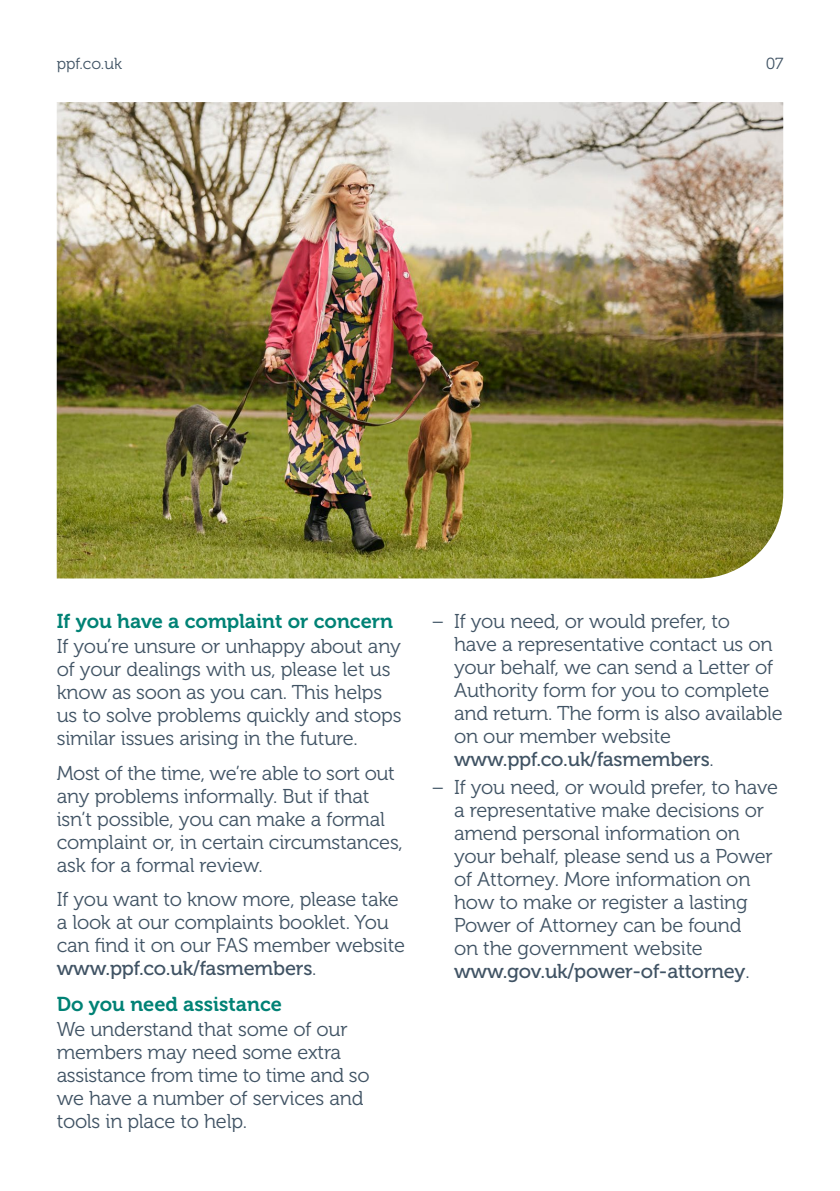
<style>
.page{position:relative;width:840px;height:1191px;background:#fff}
.page>*{position:absolute;margin:0;border:0;box-sizing:border-box;transform-origin:0 0}
.t1{font:20px/23px "Museo 300";letter-spacing:-.01em;color:#405364}
.t2{font:20px "Museo 700";color:#018275}
.t3{font:16px "Museo 300";color:#405364}
.s1{font-family:"Museo 500"}
</style>
<div class="page">
<img style="left:57px;top:102px;width:725px;height:476px">
<p class="t3" style="left:57px;top:55px;width:67px">ppf.co.uk</p>
<p class="t3" style="left:765px;top:55px;width:19px">07</p>
<h3 class="t2" style="left:57px;top:609px;width:337px">If you have a complaint or concern</h3>
<p class="t1" style="left:57px;top:635px;width:346px">If you’re unsure or unhappy about any of your dealings with us, please let us know as soon as you can. This helps us to solve problems quickly and stops similar issues arising in the future.</p>
<p class="t1" style="left:57px;top:762px;width:347px">Most of the time, we’re able to sort out any problems informally. But if that isn’t possible, you can make a formal complaint or, in certain circumstances, ask for a formal review.</p>
<p class="t1" style="left:57px;top:888px;width:349px">If you want to know more, please take a look at our complaints booklet. You can find it on our FAS member website <span class="s1">www.ppf.co.uk/fasmembers</span>.</p>
<h3 class="t2" style="left:57px;top:992px;width:226px">Do you need assistance</h3>
<p class="t1" style="left:57px;top:1018px;width:314px">We understand that some of our members may need some extra assistance from time to time and so we have a number of services and</p>
<p class="t1" style="left:57px;top:1110px;width:192px">tools in place to help.</p>
<p class="t1" style="left:454px;top:609px;width:330px;text-indent:-23px">– If you need, or would prefer, to<br>have a representative contact us on your behalf, we can send a Letter of<br>Authority form for you to complete and return. The form is also available on our member website <span class="s1">www.ppf.co.uk/fasmembers</span>.</p>
<p class="t1" style="left:454px;top:776px;width:325px;text-indent:-23px">– If you need, or would prefer, to have a representative make decisions or amend personal information on your behalf, please send us a Power of Attorney. More information on how to make or register a lasting<br>Power of Attorney can be found<br>on the government website <span class="s1">www.gov.uk/power-of-attorney</span>.</p>
</div>
